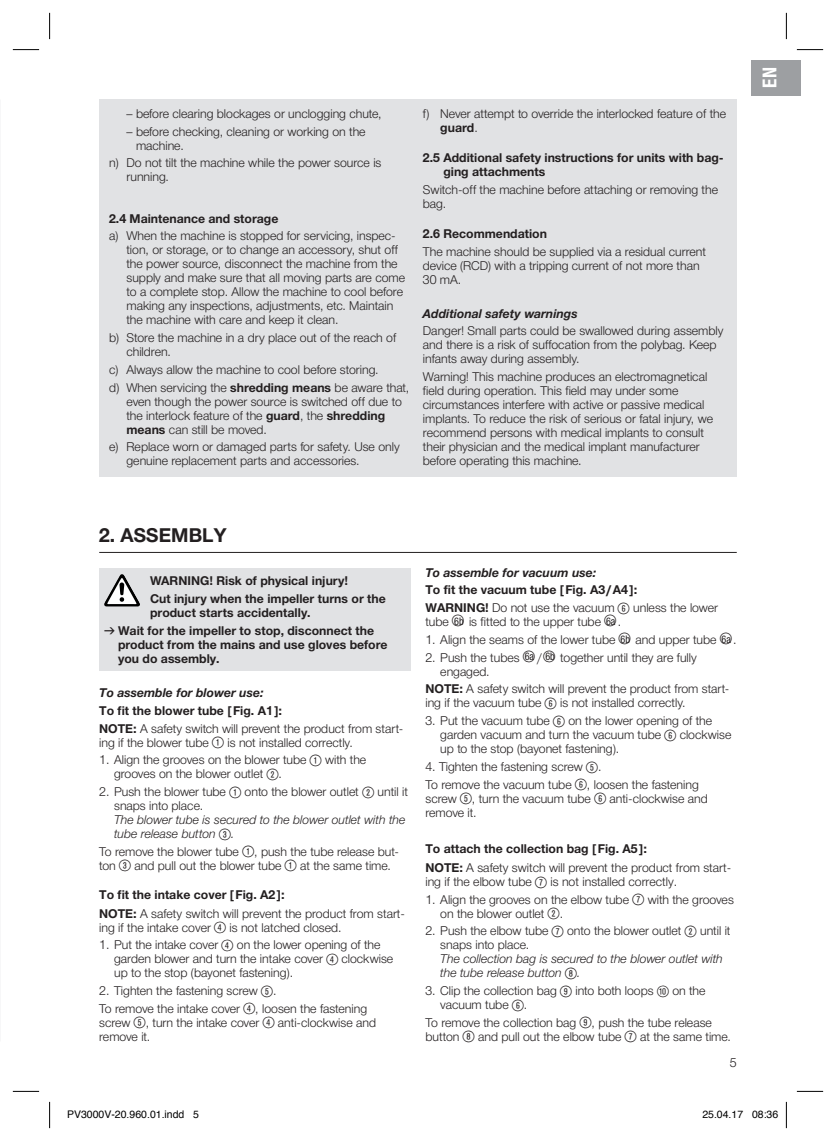
<style>
.page{position:relative;width:836px;height:1141px;background:#fff}
.page>*{position:absolute;margin:0;border:0;box-sizing:border-box;transform-origin:0 0}
.t1{font:700 19.25px "Gardena Sans";color:#231f20}
.t2{font:700 19.25px "Gardena Sans Cond";color:#fff}
.t3{font:12.25px/14px "Gardena Sans";color:#231f20}
.t4{font:700 12.25px/17.7px "Gardena Sans";color:#231f20}
.t5{font:italic 12.25px/14px "Gardena Sans";color:#231f20}
.t6{font:italic 700 12.25px "Gardena Sans";color:#231f20}
.t7{font:10.5px "Helvetica";color:#000}
.s1{font-weight:700}
.s2{font-family:"Formdruck";font-weight:400}
.s3{font-family:"Ziffernim Kreisund Quadrat BQ";font-size:15.75px}
.s4{font-family:"Ziffernim Kreisund Quadrat BQ";font-style:normal;font-size:15.75px}
.s5{font-weight:400}
.s6{font-family:"Ziffernim Kreisund Quadrat BQ";font-weight:400;font-size:15.75px}
.s7{font-family:"GARDENA Pro";font-stretch:condensed;font-size:10.5px}
</style>
<div class="page">
<div style="left:99px;top:99px;width:638px;height:377px;background:#e1e2e4"></div>
<hr style="left:99px;top:552px;width:638px;height:1px;background:#231f20">
<div style="left:99px;top:568px;width:311px;height:102px;background:#e1e2e4"></div>
<img style="left:105px;top:574px;width:16px;height:27px">
<div style="left:752px;top:60px;width:49px;height:35px;background:#9d9fa2"></div>
<svg style="left:13px;top:49px;width:26px;height:1px"></svg>
<svg style="left:797px;top:49px;width:26px;height:1px"></svg>
<svg style="left:13px;top:1091px;width:26px;height:1px"></svg>
<svg style="left:797px;top:1091px;width:26px;height:1px"></svg>
<svg style="left:49px;top:13px;width:1px;height:26px"></svg>
<svg style="left:49px;top:1102px;width:1px;height:26px"></svg>
<svg style="left:786px;top:13px;width:1px;height:26px"></svg>
<svg style="left:786px;top:1102px;width:1px;height:26px"></svg>
<p class="t3" style="left:126px;top:106px;width:257px">– before clearing blockages or unclogging chute,</p>
<p class="t3" style="left:136px;top:124px;width:231px;text-indent:-10px">– before checking, cleaning or working on the machine.</p>
<p class="t3" style="left:126px;top:155px;width:256px;text-indent:-17px">n) Do not tilt the machine while the power source is running.</p>
<p class="t4" style="left:109px;top:209px;width:171px">2.4 Maintenance and storage</p>
<p class="t3" style="left:126px;top:228px;width:280px;text-indent:-17px">a) When the machine is stopped for servicing, inspec&shy;tion, or storage, or to change an accessory, shut off the power source, disconnect the machine from the supply and make sure that all moving parts are come to a complete stop. Allow the machine to cool before making any inspections, adjustments, etc. Maintain the machine with care and keep it clean.</p>
<p class="t3" style="left:126px;top:330px;width:271px;text-indent:-17px">b) Store the machine in a dry place out of the reach of children.</p>
<p class="t3" style="left:109px;top:360px;width:302px;line-height:17.7px">c) Always allow the machine to cool before storing.<br>d) When servicing the <span class="s1">shredding means</span> be aware that,</p>
<p class="t3" style="left:126px;top:394px;width:277px">even though the power source is switched off due to the interlock feature of the <span class="s1">guard</span>, the <span class="s1">shredding means</span> can still be moved.</p>
<p class="t3" style="left:126px;top:439px;width:275px;text-indent:-17px">e) Replace worn or damaged parts for safety. Use only genuine replacement parts and accessories.</p>
<p class="t3" style="left:440px;top:106px;width:287px;text-indent:-17px">f) Never attempt to override the interlocked feature of the <span class="s1">guard</span>.</p>
<p class="t4" style="left:443px;top:150px;width:282px;line-height:14px;text-indent:-20px">2.5 Additional safety instructions for units with bag&shy;ging attachments</p>
<p class="t3" style="left:423px;top:182px;width:297px">Switch-off the machine before attaching or removing the bag.</p>
<p class="t4" style="left:423px;top:224px;width:126px">2.6 Recommendation</p>
<p class="t3" style="left:423px;top:244px;width:284px">The machine should be supplied via a residual current device (RCD) with a tripping current of not more than<br>30 mA.</p>
<p class="t6" style="left:423px;top:304px;width:156px">Additional safety warnings</p>
<p class="t3" style="left:423px;top:323px;width:302px">Danger! Small parts could be swallowed during assembly and there is a risk of suffocation from the polybag. Keep infants away during assembly.</p>
<p class="t3" style="left:423px;top:369px;width:292px">Warning! This machine produces an electromagnetical field during operation. This field may under some circumstances interfere with active or passive medical implants. To reduce the risk of serious or fatal injury, we recommend persons with medical implants to consult their physician and the medical implant manufacturer before operating this machine.</p>
<h1 class="t1" style="left:99px;top:521px;width:129px">2. ASSEMBLY</h1>
<p class="t4" style="left:150px;top:571px;width:237px">WARNING! Risk of physical injury!<br>Cut injury when the impeller turns or the</p>
<p class="t4" style="left:104px;top:603px;width:271px;text-indent:46px">product starts accidentally.<br><span class="s2">v</span> Wait for the impeller to stop, disconnect the</p>
<p class="t4" style="left:118px;top:637px;width:271px;line-height:14px">product from the mains and use gloves before you do assembly.</p>
<p class="t6" style="left:99px;top:684px;width:166px">To assemble for blower use:</p>
<p class="t3" style="left:99px;top:701px;width:306px;line-height:17.7px"><span class="s1">To fit the blower tube [Fig. A1]:<br>NOTE:</span> A safety switch will prevent the product from start-</p>
<p class="t3" style="left:99px;top:735px;width:255px">ing if the blower tube <span class="s3">1</span> is not installed correctly.</p>
<p class="t3" style="left:114px;top:752px;width:254px;text-indent:-15px">1. Align the grooves on the blower tube <span class="s3">1</span> with the grooves on the blower outlet <span class="s3">2</span>.</p>
<p class="t3" style="left:114px;top:784px;width:295px;text-indent:-15px">2. Push the blower tube <span class="s3">1</span> onto the blower outlet <span class="s3">2</span> until it snaps into place.</p>
<p class="t5" style="left:114px;top:812px;width:293px">The blower tube is secured to the blower outlet with the tube release button <span class="s4">3</span>.</p>
<p class="t3" style="left:99px;top:844px;width:301px">To remove the blower tube <span class="s3">1</span>, push the tube release but&shy;ton <span class="s3">3</span> and pull out the blower tube <span class="s3">1</span> at the same time.</p>
<p class="t3" style="left:99px;top:884px;width:307px;line-height:18.9px"><span class="s1">To fit the intake cover [Fig. A2]:<br>NOTE:</span> A safety switch will prevent the product from start-</p>
<p class="t3" style="left:99px;top:920px;width:244px">ing if the intake cover <span class="s3">4</span> is not latched closed.</p>
<p class="t3" style="left:114px;top:937px;width:281px;text-indent:-15px">1. Put the intake cover <span class="s3">4</span> on the lower opening of the garden blower and turn the intake cover <span class="s3">4</span> clockwise up to the stop (bayonet fastening).</p>
<p class="t3" style="left:99px;top:981px;width:269px;line-height:17.7px">2. Tighten the fastening screw <span class="s3">5</span>.<br>To remove the intake cover <span class="s3">4</span>, loosen the fastening</p>
<p class="t3" style="left:99px;top:1015px;width:278px">screw <span class="s3">5</span>, turn the intake cover <span class="s3">4</span> anti-clockwise and remove it.</p>
<p class="t6" style="left:425px;top:563px;width:172px">To assemble for vacuum use:</p>
<p class="t4" style="left:425px;top:581px;width:294px">To fit the vacuum tube [Fig. A3/A4]:<br>WARNING! <span class="s5">Do not use the vacuum</span> <span class="s6">6</span> <span class="s5">unless the lower</span></p>
<p class="t3" style="left:425px;top:614px;width:197px">tube <span class="s3">ß</span><span class="s7">6b</span> is fitted to the upper tube <span class="s3">ß</span><span class="s7">6a</span> .</p>
<p class="t3" style="left:425px;top:632px;width:313px">1. Align the seams of the lower tube <span class="s3">ß</span><span class="s7">6b</span> and upper tube <span class="s3">ß</span><span class="s7">6a</span> .</p>
<p class="t3" style="left:440px;top:650px;width:258px;text-indent:-15px">2. Push the tubes <span class="s3">ß</span><span class="s7">6a</span> /<span class="s3">ß</span><span class="s7">6b</span> together until they are fully engaged.</p>
<p class="t3" style="left:425px;top:681px;width:306px"><span class="s1">NOTE:</span> A safety switch will prevent the product from start&shy;ing if the vacuum tube <span class="s3">6</span> is not installed correctly.</p>
<p class="t3" style="left:440px;top:713px;width:293px;text-indent:-15px">3. Put the vacuum tube <span class="s3">6</span> on the lower opening of the garden vacuum and turn the vacuum tube <span class="s3">6</span> clockwise up to the stop (bayonet fastening).</p>
<p class="t3" style="left:425px;top:757px;width:275px;line-height:17.7px">4. Tighten the fastening screw <span class="s3">5</span>.<br>To remove the vacuum tube <span class="s3">6</span>, loosen the fastening</p>
<p class="t3" style="left:425px;top:791px;width:284px">screw <span class="s3">5</span>, turn the vacuum tube <span class="s3">6</span> anti-clockwise and remove it.</p>
<p class="t3" style="left:425px;top:839px;width:307px;line-height:18.9px"><span class="s1">To attach the collection bag [Fig. A5]:<br>NOTE:</span> A safety switch will prevent the product from start-</p>
<p class="t3" style="left:425px;top:874px;width:253px">ing if the elbow tube <span class="s3">7</span> is not installed correctly.</p>
<p class="t3" style="left:440px;top:892px;width:295px;text-indent:-15px">1. Align the grooves on the elbow tube <span class="s3">7</span> with the grooves on the blower outlet <span class="s3">2</span>.</p>
<p class="t3" style="left:440px;top:923px;width:292px;text-indent:-15px">2. Push the elbow tube <span class="s3">7</span> onto the blower outlet <span class="s3">2</span> until it snaps into place.</p>
<p class="t5" style="left:440px;top:951px;width:284px">The collection bag is secured to the blower outlet with the tube release button <span class="s4">8</span>.</p>
<p class="t3" style="left:440px;top:983px;width:267px;text-indent:-15px">3. Clip the collection bag <span class="s3">9</span> into both loops <span class="s3">0</span> on the vacuum tube <span class="s3">6</span>.</p>
<p class="t3" style="left:425px;top:1015px;width:307px">To remove the collection bag <span class="s3">9</span>, push the tube release button <span class="s3">8</span> and pull out the elbow tube <span class="s3">7</span> at the same time.</p>
<p class="t3" style="left:730px;top:1055px;width:8px">5</p>
<h1 class="t2" style="left:756px;top:88px;width:22px;rotate:-90deg">EN</h1>
<p class="t7" style="left:67px;top:1106px;width:133px">PV3000V-20.960.01.indd 5</p>
<p class="t7" style="left:702px;top:1106px;width:77px">25.04.17 08:36</p>
</div>
